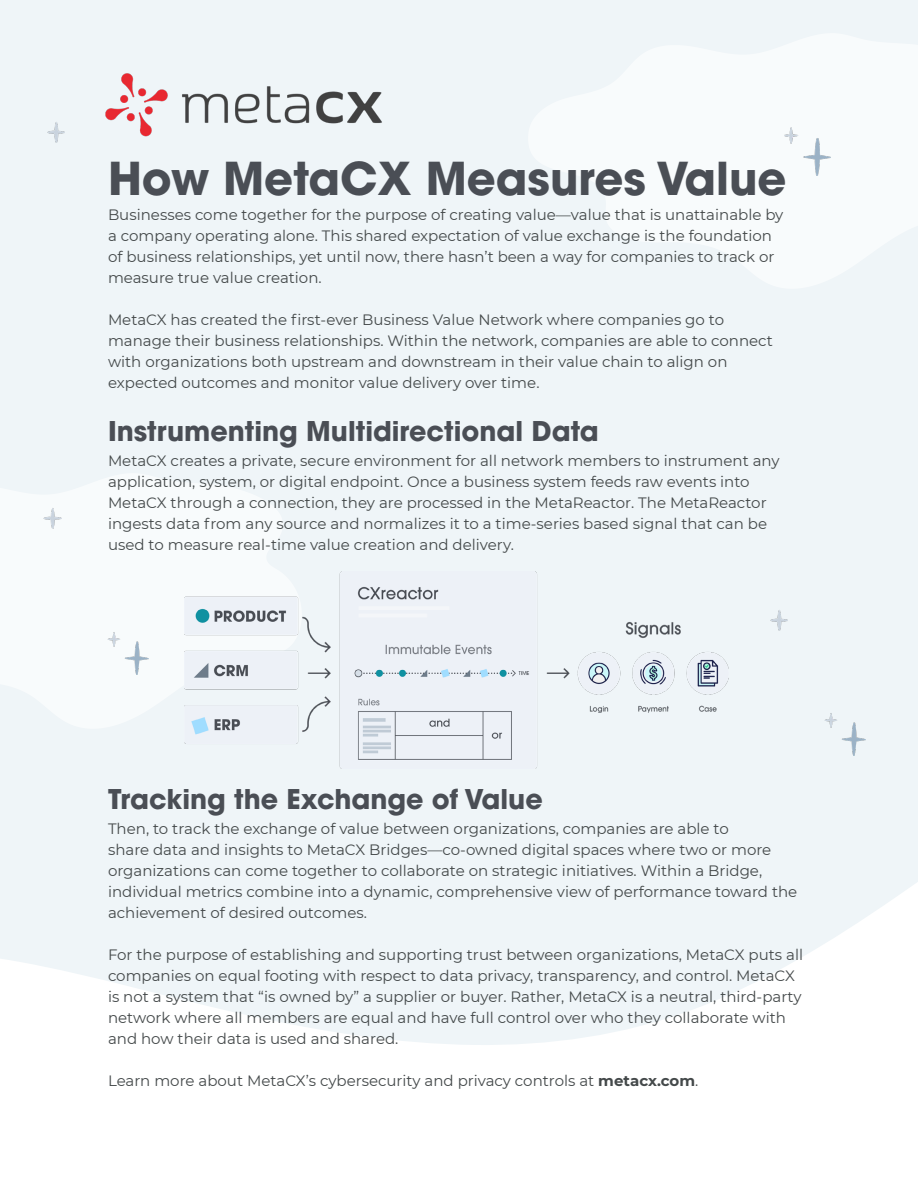
<style>
.page{position:relative;width:918px;height:1188px;background:#eff5f8}
.page>*{position:absolute;margin:0;border:0;box-sizing:border-box;transform-origin:0 0}
.t1{font:700 45px "ITC Avant Garde Pro";color:#4a4e55}
.t2{font:700 27px "ITC Avant Garde Pro";color:#4a4e55}
.MetaCX_Paragraph{font:15px/21px "Montserrat";color:#44494a}
.s1{font-weight:700}
</style>
<div class="page">
<img style="left:784px;top:127px;width:47px;height:49px">
<img style="left:47px;top:122px;width:18px;height:21px">
<img style="left:43px;top:508px;width:19px;height:21px">
<img style="left:770px;top:610px;width:18px;height:21px">
<img style="left:108px;top:632px;width:40px;height:43px">
<img style="left:105px;top:73px;width:277px;height:64px">
<svg style="left:0;top:713px;width:918px;height:475px"></svg>
<img style="left:184px;top:571px;width:545px;height:197px">
<p class="t1" style="left:108px;top:148px;width:680px">How MetaCX Measures Value</p>
<p class="MetaCX_Paragraph" style="left:108px;top:204px;width:677px">Businesses come together for the purpose of creating value—value that is unattainable by a company operating alone. This shared expectation of value exchange is the foundation of business relationships, yet until now, there hasn’t been a way for companies to track or measure true value creation.</p>
<p class="MetaCX_Paragraph" style="left:108px;top:309px;width:666px">MetaCX has created the first-ever Business Value Network where companies go to manage their business relationships. Within the network, companies are able to connect with organizations both upstream and downstream in their value chain to align on expected outcomes and monitor value delivery over time.</p>
<p class="t2" style="left:108px;top:413px;width:492px">Instrumenting Multidirectional Data</p>
<p class="MetaCX_Paragraph" style="left:108px;top:450px;width:673px">MetaCX creates a private, secure environment for all network members to instrument any application, system, or digital endpoint. Once a business system feeds raw events into MetaCX through a connection, they are processed in the MetaReactor. The MetaReactor ingests data from any source and normalizes it to a time-series based signal that can be used to measure real-time value creation and delivery.</p>
<p class="t2" style="left:108px;top:781px;width:436px">Tracking the Exchange of Value</p>
<p class="MetaCX_Paragraph" style="left:108px;top:818px;width:691px">Then, to track the exchange of value between organizations, companies are able to<br>share data and insights to MetaCX Bridges—co-owned digital spaces where two or more organizations can come together to collaborate on strategic initiatives. Within a Bridge, individual metrics combine into a dynamic, comprehensive view of performance toward the achievement of desired outcomes.</p>
<p class="MetaCX_Paragraph" style="left:108px;top:944px;width:697px">For the purpose of establishing and supporting trust between organizations, MetaCX puts all companies on equal footing with respect to data privacy, transparency, and control. MetaCX is not a system that “is owned by” a supplier or buyer. Rather, MetaCX is a neutral, third-party network where all members are equal and have full control over who they collaborate with and how their data is used and shared.</p>
<p class="MetaCX_Paragraph" style="left:108px;top:1070px;width:592px">Learn more about MetaCX’s cybersecurity and privacy controls at <span class="s1">metacx.com</span>.</p>
</div>
